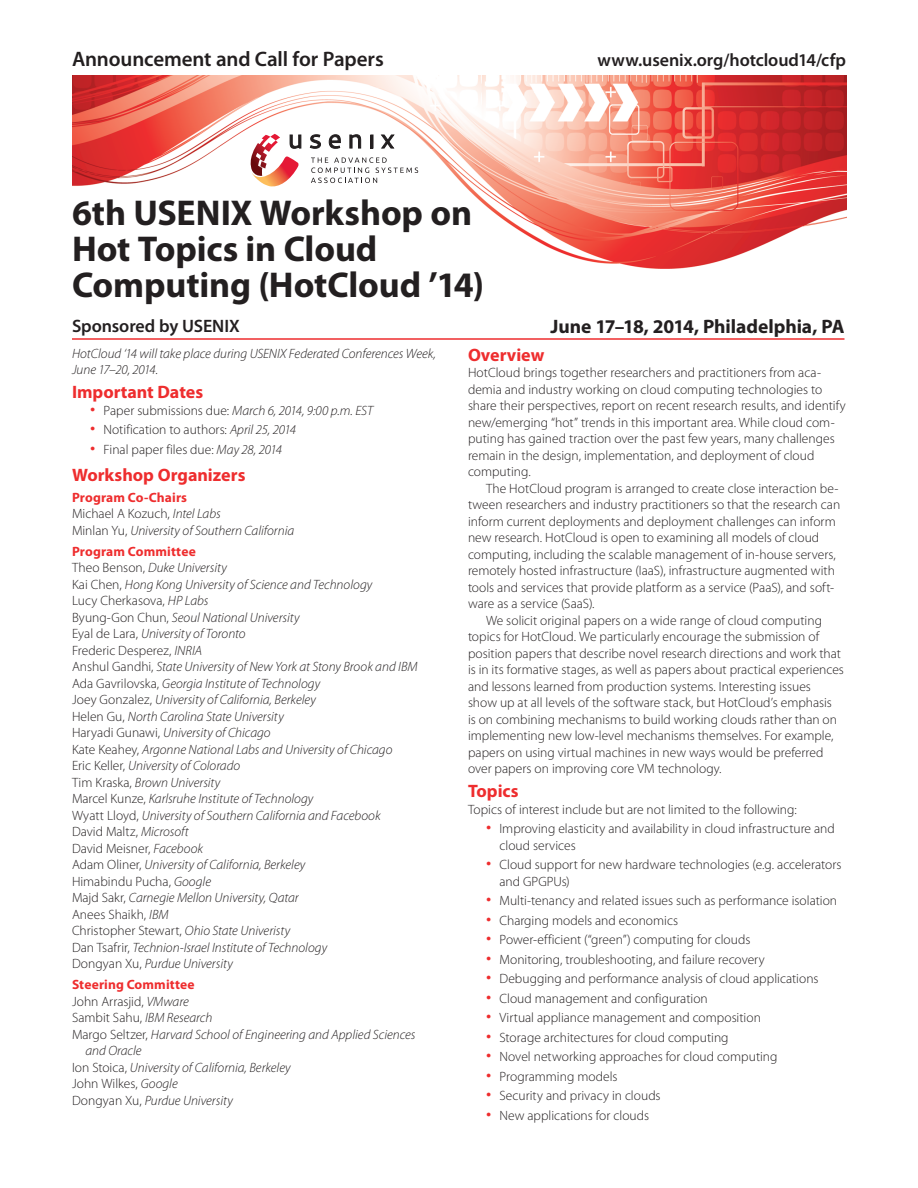
<style>
.page{position:relative;width:918px;height:1188px;background:#fff}
.page>*{position:absolute;margin:0;border:0;box-sizing:border-box;transform-origin:0 0}
.Conference_Name{font:700 36px/36px "Myriad Pro";letter-spacing:-.005em;color:#231f20}
.t1{font:600 21px "Myriad Pro";letter-spacing:-.005em;color:#231f20}
.Dates_Location{font:700 19.5px "Myriad Pro";letter-spacing:-.005em;color:#231f20}
.Conference_Sponsor{font:600 18px "Myriad Pro";letter-spacing:-.005em;color:#231f20}
.Head_1{font:700 18px "Myriad Pro";color:#ee2d2e}
.Body{font:300 13.5px/16.5px "Myriad Pro";color:#231f20}
.Body_First{font:italic 300 13.5px/16.5px "Myriad Pro";color:#231f20}
.Body_First-2{font:300 13.5px/16.5px "Myriad Pro";color:#231f20}
.Head_2{font:700 13.5px "Myriad Pro";letter-spacing:.01em;color:#ee2d2e}
.s1{font-style:normal;font-size:21px;color:#ee2d2e}
.s2{font-style:normal}
.s3{font-size:21px;color:#ee2d2e}
.s4{font-style:italic}
</style>
<div class="page">
<img style="left:72px;top:75px;width:774px;height:194px">
<hr style="left:72px;top:338px;width:772px;height:2px;background:#ee2d2e">
<svg style="left:309px;top:134px;width:13px;height:15px"></svg>
<svg style="left:328px;top:134px;width:13px;height:15px"></svg>
<svg style="left:349px;top:134px;width:13px;height:15px"></svg>
<div style="left:370px;top:135px;width:4px;height:14px;border:1px solid #231f20"></div>
<svg style="left:380px;top:134px;width:16px;height:15px"></svg>
<svg style="left:311px;top:157px;width:107px;height:26px"></svg>
<svg style="left:247px;top:134px;width:55px;height:54px"></svg>
<p class="t1" style="left:72px;top:47px;width:313px">Announcement and Call for Papers</p>
<p class="Conference_Sponsor" style="left:598px;top:50px;width:250px">www.usenix.org/hotcloud14/cfp</p>
<p class="Conference_Name" style="left:72px;top:195px;width:414px">6th USENIX Workshop on<br>Hot Topics in Cloud<br>Computing (HotCloud ’14)</p>
<p class="Conference_Sponsor" style="left:72px;top:315px;width:169px">Sponsored by USENIX</p>
<p class="Body_First" style="left:72px;top:345px;width:366px">HotCloud ‘14 will take place during USENIX Federated Conferences Week,<br>June 17–20, 2014.</p>
<p class="Head_1" style="left:72px;top:382px;width:133px">Important Dates</p>
<p class="Body_First" style="left:90px;top:402px;width:285px"><span class="s1">•</span> <span class="s2">Paper submissions due:</span> March 6, 2014, 9:00 p.m. EST</p>
<p class="Body" style="left:90px;top:422px;width:207px"><span class="s3">•</span> Notification to authors: <span class="s4">April 25, 2014</span></p>
<p class="Body" style="left:90px;top:441px;width:193px"><span class="s3">•</span> Final paper files due: <span class="s4">May 28, 2014</span></p>
<p class="Head_1" style="left:72px;top:464px;width:175px">Workshop Organizers</p>
<p class="Head_2" style="left:72px;top:489px;width:117px">Program Co-Chairs</p>
<p class="Body_First-2" style="left:72px;top:506px;width:150px">Michael A Kozuch, <span class="s4">Intel Labs</span></p>
<p class="Body_First" style="left:72px;top:522px;width:224px"><span class="s2">Minlan Yu,</span> University of Southern California</p>
<p class="Head_2" style="left:72px;top:543px;width:125px">Program Committee</p>
<p class="Body_First" style="left:72px;top:560px;width:156px"><span class="s2">Theo Benson,</span> Duke University</p>
<p class="Body_First" style="left:72px;top:576px;width:302px"><span class="s2">Kai Chen,</span> Hong Kong University of Science and Technology</p>
<p class="Body_First-2" style="left:72px;top:593px;width:138px">Lucy Cherkasova, <span class="s4">HP Labs</span></p>
<p class="Body_First" style="left:72px;top:609px;width:229px"><span class="s2">Byung-Gon Chun,</span> Seoul National University</p>
<p class="Body_First" style="left:72px;top:626px;width:175px"><span class="s2">Eyal de Lara,</span> University of Toronto</p>
<p class="Body_First-2" style="left:72px;top:642px;width:131px">Frederic Desperez, <span class="s4">INRIA</span></p>
<p class="Body_First" style="left:72px;top:659px;width:347px"><span class="s2">Anshul Gandhi,</span> State University of New York at Stony Brook and IBM</p>
<p class="Body_First" style="left:72px;top:675px;width:250px"><span class="s2">Ada Gavrilovska,</span> Georgia Institute of Technology</p>
<p class="Body_First" style="left:72px;top:692px;width:245px"><span class="s2">Joey Gonzalez,</span> University of California, Berkeley</p>
<p class="Body_First" style="left:72px;top:708px;width:213px"><span class="s2">Helen Gu,</span> North Carolina State University</p>
<p class="Body_First" style="left:72px;top:725px;width:200px"><span class="s2">Haryadi Gunawi,</span> University of Chicago</p>
<p class="Body_First" style="left:72px;top:741px;width:322px"><span class="s2">Kate Keahey,</span> Argonne National Labs and University of Chicago</p>
<p class="Body_First" style="left:72px;top:758px;width:170px"><span class="s2">Eric Keller,</span> University of Colorado</p>
<p class="Body_First" style="left:72px;top:774px;width:150px"><span class="s2">Tim Kraska,</span> Brown University</p>
<p class="Body_First" style="left:72px;top:791px;width:243px"><span class="s2">Marcel Kunze,</span> Karlsruhe Institute of Technology</p>
<p class="Body_First" style="left:72px;top:807px;width:310px"><span class="s2">Wyatt Lloyd,</span> University of Southern California and Facebook</p>
<p class="Body_First-2" style="left:72px;top:824px;width:118px">David Maltz, <span class="s4">Microsoft</span></p>
<p class="Body_First-2" style="left:72px;top:840px;width:133px">David Meisner, <span class="s4">Facebook</span></p>
<p class="Body_First" style="left:72px;top:857px;width:235px"><span class="s2">Adam Oliner,</span> University of California, Berkeley</p>
<p class="Body_First-2" style="left:72px;top:873px;width:141px">Himabindu Pucha, <span class="s4">Google</span></p>
<p class="Body_First" style="left:72px;top:890px;width:228px"><span class="s2">Majd Sakr,</span> Carnegie Mellon University, Qatar</p>
<p class="Body_First-2" style="left:72px;top:906px;width:98px">Anees Shaikh, <span class="s4">IBM</span></p>
<p class="Body_First-2" style="left:72px;top:923px;width:220px">Christopher Stewart, <span class="s4">Ohio State Univeristy</span></p>
<p class="Body_First" style="left:72px;top:939px;width:257px"><span class="s2">Dan Tsafrir,</span> Technion-Israel Institute of Technology</p>
<p class="Body_First" style="left:72px;top:956px;width:162px"><span class="s2">Dongyan Xu,</span> Purdue University</p>
<p class="Head_2" style="left:72px;top:977px;width:124px">Steering Committee</p>
<p class="Body_First-2" style="left:72px;top:993px;width:118px">John Arrasjid, <span class="s4">VMware</span></p>
<p class="Body_First-2" style="left:72px;top:1010px;width:142px">Sambit Sahu, <span class="s4">IBM Research</span></p>
<p class="Body_First" style="left:86px;top:1026px;width:332px;text-indent:-14px"><span class="s2">Margo Seltzer,</span> Harvard School of Engineering and Applied Sciences and Oracle</p>
<p class="Body_First" style="left:72px;top:1059px;width:220px"><span class="s2">Ion Stoica,</span> University of California, Berkeley</p>
<p class="Body_First-2" style="left:72px;top:1076px;width:107px">John Wilkes, <span class="s4">Google</span></p>
<p class="Body_First" style="left:72px;top:1092px;width:162px"><span class="s2">Dongyan Xu,</span> Purdue University</p>
<p class="Dates_Location" style="left:551px;top:316px;width:295px">June 17–18, 2014, Philadelphia, PA</p>
<p class="Head_1" style="left:468px;top:345px;width:78px">Overview</p>
<p class="Body_First-2" style="left:468px;top:365px;width:379px">HotCloud brings together researchers and practitioners from aca&shy;demia and industry working on cloud computing technologies to share their perspectives, report on recent research results, and identify new/emerging “hot” trends in this important area. While cloud com&shy;puting has gained traction over the past few years, many challenges remain in the design, implementation, and deployment of cloud computing.</p>
<p class="Body" style="left:468px;top:480px;width:374px;text-indent:18px">The HotCloud program is arranged to create close interaction be&shy;tween researchers and industry practitioners so that the research can inform current deployments and deployment challenges can inform new research. HotCloud is open to examining all models of cloud computing, including the scalable management of in-house servers, remotely hosted infrastructure (IaaS), infrastructure augmented with tools and services that provide platform as a service (PaaS), and soft&shy;ware as a service (SaaS).</p>
<p class="Body" style="left:468px;top:612px;width:377px;text-indent:18px">We solicit original papers on a wide range of cloud computing topics for HotCloud. We particularly encourage the submission of position papers that describe novel research directions and work that is in its formative stages, as well as papers about practical -experiences and lessons learned from production systems. Interesting issues<br>show up at all levels of the software stack, but HotCloud’s emphasis<br>is on combining mechanisms to build working clouds rather than on implementing new low-level mechanisms themselves. For example, papers on using virtual machines in new ways would be preferred over papers on improving core VM technology.</p>
<p class="Head_1" style="left:468px;top:781px;width:52px">Topics</p>
<p class="Body_First-2" style="left:468px;top:801px;width:330px">Topics of interest include but are not limited to the following:</p>
<p class="Body" style="left:500px;top:821px;width:337px;text-indent:-14px"><span class="s3">•</span> Improving elasticity and availability in cloud infrastructure and cloud services</p>
<p class="Body" style="left:500px;top:857px;width:344px;text-indent:-14px"><span class="s3">•</span> Cloud support for new hardware technologies (e.g. accelerators and GPGPUs)</p>
<p class="Body" style="left:486px;top:893px;width:353px"><span class="s3">•</span> Multi-tenancy and related issues such as performance isolation</p>
<p class="Body" style="left:486px;top:912px;width:194px"><span class="s3">•</span> Charging models and economics</p>
<p class="Body" style="left:486px;top:932px;width:266px"><span class="s3">•</span> Power-efficient (“green”) computing for clouds</p>
<p class="Body" style="left:486px;top:951px;width:280px"><span class="s3">•</span> Monitoring, troubleshooting, and failure recovery</p>
<p class="Body" style="left:486px;top:971px;width:334px"><span class="s3">•</span> Debugging and performance analysis of cloud applications</p>
<p class="Body" style="left:486px;top:990px;width:223px"><span class="s3">•</span> Cloud management and configuration</p>
<p class="Body" style="left:486px;top:1010px;width:276px"><span class="s3">•</span> Virtual appliance management and composition</p>
<p class="Body" style="left:486px;top:1029px;width:244px"><span class="s3">•</span> Storage architectures for cloud computing</p>
<p class="Body" style="left:486px;top:1049px;width:293px"><span class="s3">•</span> Novel networking approaches for cloud computing</p>
<p class="Body" style="left:486px;top:1068px;width:133px"><span class="s3">•</span> Programming models</p>
<p class="Body" style="left:486px;top:1088px;width:176px"><span class="s3">•</span> Security and privacy in clouds</p>
<p class="Body" style="left:486px;top:1107px;width:165px"><span class="s3">•</span> New applications for clouds</p>
</div>
